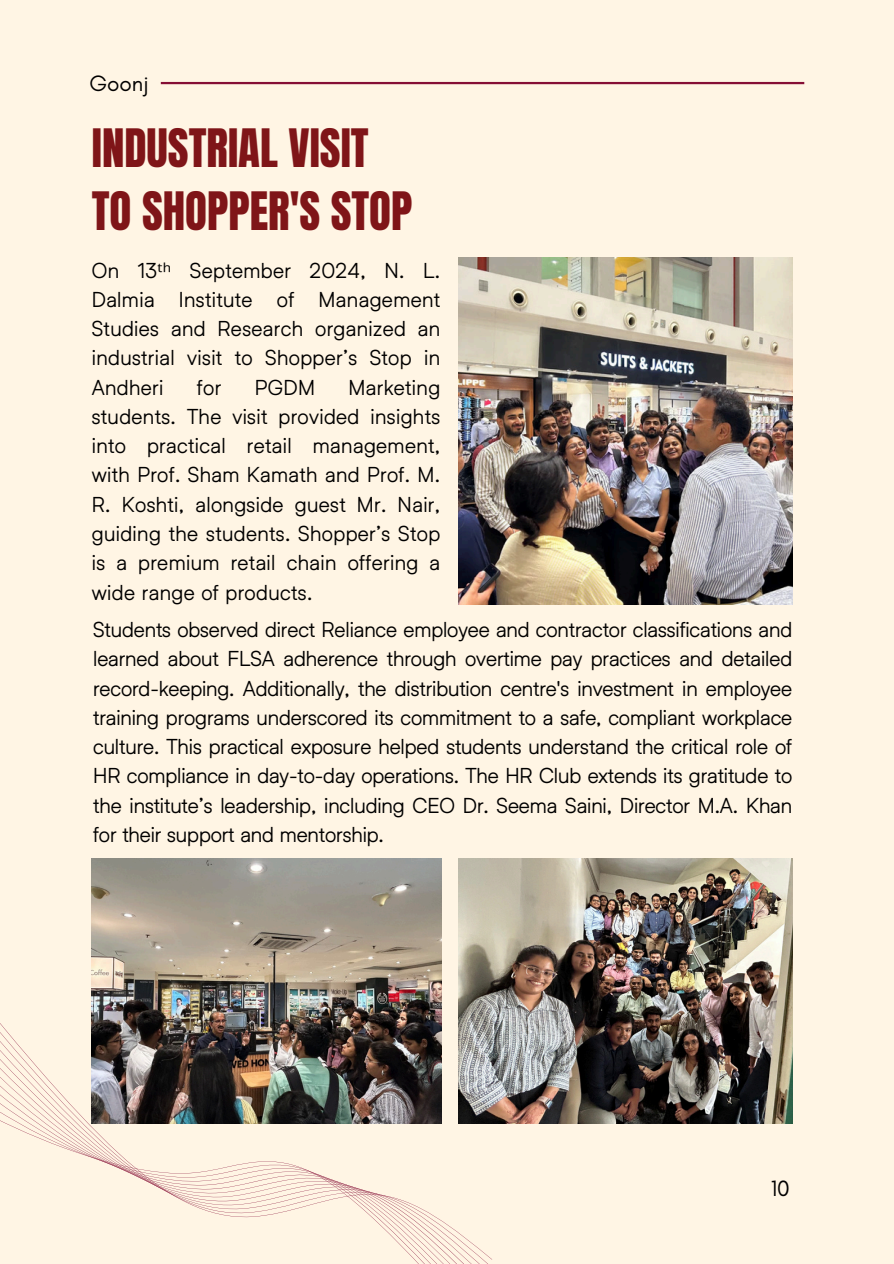
<style>
.page{position:relative;width:894px;height:1264px;background:#fff}
.page>*{position:absolute;margin:0;border:0;box-sizing:border-box;transform-origin:0 0}
.t1{font:45px/63px "Anton";color:#7f1518}
.t2{font:22.5px "Glacial Indifference";color:#000}
.t3{font:21px/29.2px "Helixa";letter-spacing:.015em;color:#000;text-align:justify}
.s1{font-family:"Noto Sans"}
</style>
<div class="page">
<div style="left:0;top:0;width:893px;height:1263px;background:#fff5e4"></div>
<hr style="left:161px;top:82px;width:643px;height:2px;background:#850e35">
<img style="left:458px;top:257px;width:334px;height:347px">
<img style="left:92px;top:859px;width:350px;height:104px">
<img style="left:458px;top:859px;width:334px;height:264px">
<img style="left:0;top:963px;width:492px;height:296px">
<p class="t2" style="left:89px;top:70px;width:61px">Goonj</p>
<h1 class="t1" style="left:92px;top:117px;width:322px">INDUSTRIAL VISIT<br>TO SHOPPER'S STOP</h1>
<p class="t3" style="left:92px;top:255px;width:350px">On 13<span class="s1">ᵗʰ</span> September 2024, N. L.<br>Dalmia Institute of Management Studies and Research organized an industrial visit to Shopper’s Stop in Andheri</p>
<p class="t3" style="left:197px;top:372px;width:26px">for</p>
<p class="t3" style="left:255px;top:372px;width:62px">PGDM</p>
<p class="t3" style="left:92px;top:372px;width:350px;text-indent:257px">Marketing students. The visit provided insights into practical retail management, with Prof. Sham Kamath and Prof. M.<br>R. Koshti, alongside guest Mr. Nair, guiding the students. Shopper’s Stop is a premium retail chain offering a wide range of products.</p>
<p class="t3" style="left:93px;top:614px;width:700px">Students observed direct Reliance employee and contractor classifications and learned about FLSA adherence through overtime pay practices and detailed record-keeping. Additionally, the distribution centre's investment in employee training programs underscored its commitment to a safe, compliant workplace culture. This practical exposure helped students understand the critical role of HR compliance in day-to-day operations. The HR Club extends its gratitude to the institute’s leadership, including CEO Dr. Seema Saini, Director M.A. Khan for their support and mentorship.</p>
<p class="t2" style="left:770px;top:1174px;width:21px">10</p>
</div>
